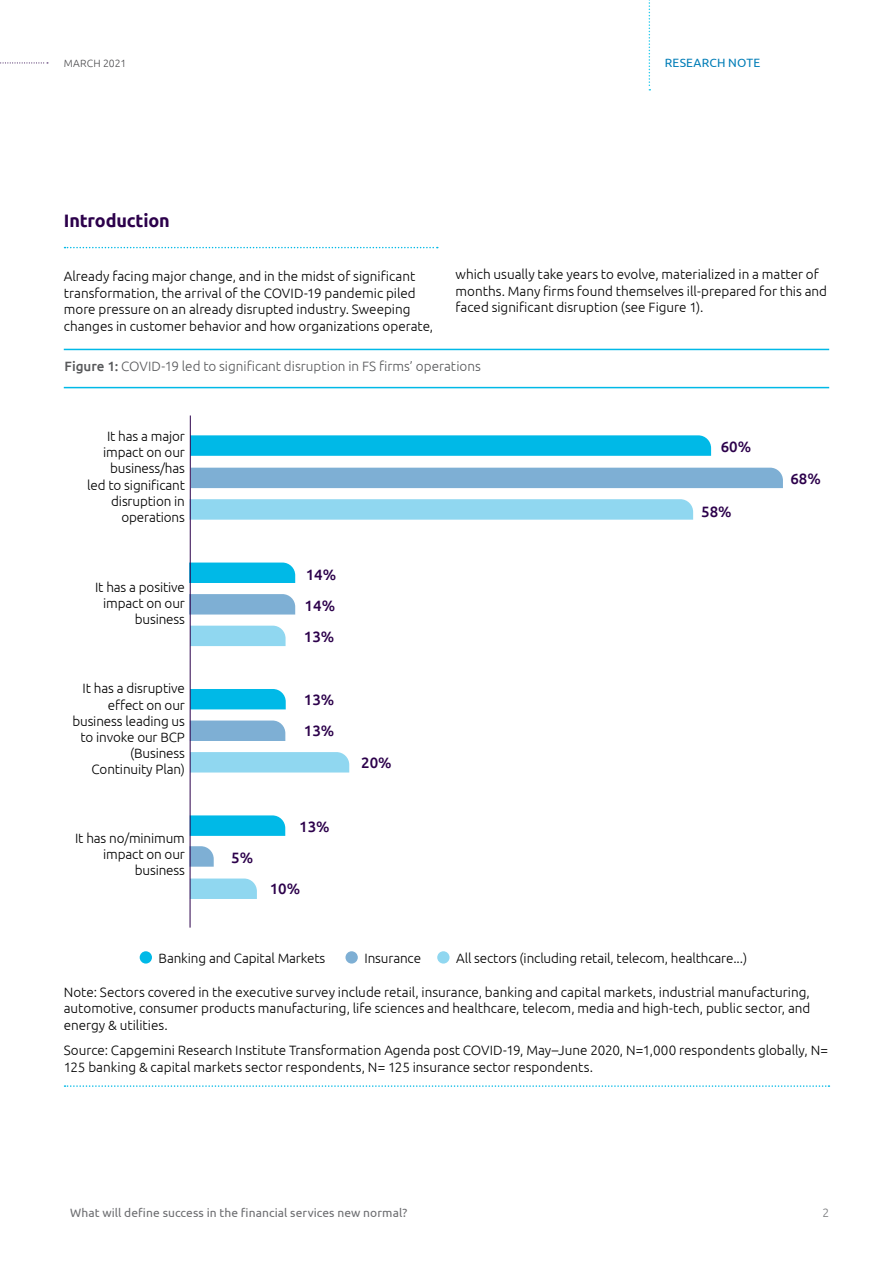
<style>
.page{position:relative;width:893px;height:1263px;background:#fff}
.page>*{position:absolute;margin:0;border:0;box-sizing:border-box;transform-origin:0 0}
.t1{font:700 18px "Ubuntu";letter-spacing:-.01em;color:#2c004b}
.t2{font:500 15px/31.2px "Ubuntu";color:#2c004b;text-align:justify}
.t3{font:300 13.5px/16.2px "Ubuntu";color:#000;text-align:right}
.t4{font:300 13.5px "Ubuntu";color:#58595b}
.t5{font:12px "Ubuntu";letter-spacing:.005em;color:#6d6e71}
.t6{font:12px "Ubuntu";letter-spacing:.015em;color:#007db7}
.t7{font:300 12px "Ubuntu";color:#77787b}
.t8{font:300 10.5px "Ubuntu";letter-spacing:.01em;color:#4d4d4f}
.s1{font-weight:500}
</style>
<div class="page">
<svg style="left:65px;top:1085px;width:764px;height:2px"></svg>
<svg style="left:65px;top:247px;width:373px;height:1px"></svg>
<hr style="left:64px;top:349px;width:765px;height:1px;background:#00b9e7">
<hr style="left:64px;top:387px;width:765px;height:1px;background:#00b9e7">
<svg style="left:191px;top:435px;width:520px;height:21px;background:#07bae7"></svg>
<div style="left:191px;top:468px;width:592px;height:20px;background:#7eafd4"></div>
<svg style="left:191px;top:499px;width:502px;height:21px;background:#93d8f0"></svg>
<svg style="left:189px;top:562px;width:106px;height:21px;background:#0abbe7"></svg>
<svg style="left:189px;top:594px;width:106px;height:20px;background:#80b0d4"></svg>
<div style="left:191px;top:626px;width:95px;height:20px;background:#90d7f0"></div>
<svg style="left:191px;top:815px;width:94px;height:21px;background:#0abbe7"></svg>
<svg style="left:189px;top:846px;width:25px;height:21px"></svg>
<svg style="left:191px;top:878px;width:66px;height:21px"></svg>
<div style="left:191px;top:689px;width:95px;height:20px;background:#00b9e7"></div>
<div style="left:191px;top:720px;width:94px;height:21px;background:#7eafd4"></div>
<div style="left:191px;top:752px;width:158px;height:20px;background:#90d7f0"></div>
<hr style="left:190px;top:415px;width:1px;height:512px;background:#2c004b">
<div style="left:140px;top:951px;width:12px;height:12px;background:#00b9e7;border-radius:50%"></div>
<div style="left:345px;top:951px;width:13px;height:12px;background:#7eafd4;border-radius:50%"></div>
<div style="left:437px;top:951px;width:13px;height:12px;background:#90d7f0;border-radius:50%"></div>
<svg style="left:649px;top:0;width:1px;height:91px"></svg>
<svg style="left:0;top:62px;width:48px;height:2px"></svg>
<p class="t8" style="left:64px;top:56px;width:64px">MARCH 2021</p>
<p class="t6" style="left:665px;top:55px;width:97px">RESEARCH NOTE</p>
<h1 class="t1" style="left:64px;top:209px;width:108px">Introduction</h1>
<p class="t3" style="left:64px;top:268px;width:371px;text-align:left">Already facing major change, and in the midst of significant transformation, the arrival of the COVID-19 pandemic piled more pressure on an already disrupted industry. Sweeping changes in customer behavior and how organizations operate,</p>
<p class="t3" style="left:455px;top:266px;width:373px;text-align:left">which usually take years to evolve, materialized in a matter of months. Many firms found themselves ill-prepared for this and faced significant disruption (see Figure 1).</p>
<p class="t4" style="left:64px;top:358px;width:418px"><span class="s1">Figure 1:</span> COVID-19 led to significant disruption in FS firms’ operations</p>
<p class="t3" style="left:87px;top:428px;width:99px">It has a major impact on our business/has<br>led to significant disruption in operations</p>
<p class="t3" style="left:95px;top:578px;width:91px">It has a positive impact on our business</p>
<p class="t3" style="left:72px;top:680px;width:114px">It has a disruptive effect on our business leading us to invoke our BCP (Business<br>Continuity Plan)</p>
<p class="t3" style="left:75px;top:829px;width:111px">It has no/minimum impact on our business</p>
<p class="t2" style="left:304px;top:558px;width:34px">14% 14% 13%</p>
<p class="t2" style="left:304px;top:684px;width:32px;line-height:30.5px">13%<br>13%</p>
<p class="t2" style="left:231px;top:842px;width:23px">5%</p>
<p class="t2" style="left:299px;top:811px;width:32px">13%</p>
<p class="t2" style="left:270px;top:872px;width:32px">10%</p>
<p class="t2" style="left:361px;top:747px;width:32px">20%</p>
<p class="t2" style="left:721px;top:431px;width:32px">60%</p>
<p class="t2" style="left:701px;top:495px;width:32px">58%</p>
<p class="t3" style="left:159px;top:949px;width:168px">Banking and Capital Markets</p>
<p class="t3" style="left:364px;top:949px;width:58px">Insurance</p>
<p class="t3" style="left:456px;top:949px;width:292px">All sectors (including retail, telecom, healthcare...)</p>
<p class="t2" style="left:790px;top:463px;width:32px">68%</p>
<p class="t3" style="left:64px;top:983px;width:748px;text-align:justify">Note: Sectors covered in the executive survey include retail, insurance, banking and capital markets, industrial manufacturing, automotive, consumer products manufacturing, life sciences and healthcare, telecom, media and high-tech, public sector, and energy &amp; utilities.</p>
<p class="t3" style="left:64px;top:1042px;width:766px;text-align:left">Source: Capgemini Research Institute Transformation Agenda post COVID-19, May–June 2020, N=1,000 respondents globally, N=<br>125 banking &amp; capital markets sector respondents, N= 125 insurance sector respondents.</p>
<p class="t5" style="left:70px;top:1205px;width:338px">What will define success in the financial services new normal?</p>
<p class="t7" style="left:822px;top:1205px;width:8px">2</p>
</div>
